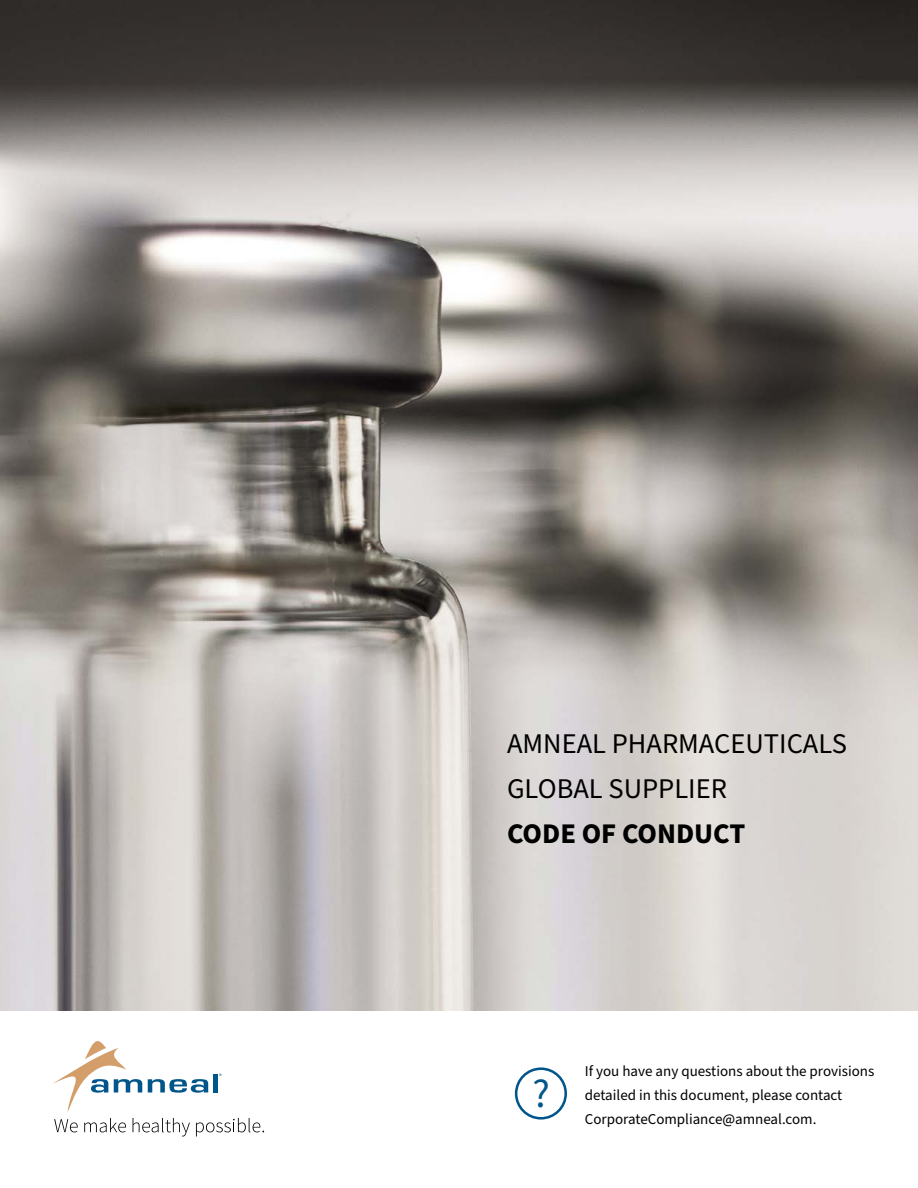
<style>
.page{position:relative;width:918px;height:1188px;background:#fff}
.page>*{position:absolute;margin:0;border:0;box-sizing:border-box;transform-origin:0 0}
.t1{font:40.8px "Source Sans Pro";color:#00558b}
.t2{font:28.5px/45px "Source Sans Pro";color:#000}
.t3{font:15px/24px "Source Sans Pro";color:#000}
.s1{font-weight:700}
</style>
<div class="page">
<img style="left:0;top:0;width:918px;height:1011px">
<svg style="left:54px;top:1119px;width:24px;height:13px"></svg>
<svg style="left:84px;top:1118px;width:42px;height:14px"></svg>
<svg style="left:133px;top:1118px;width:57px;height:19px"></svg>
<svg style="left:196px;top:1118px;width:68px;height:18px"></svg>
<svg style="left:53px;top:1041px;width:89px;height:71px"></svg>
<svg style="left:148px;top:1079px;width:60px;height:14px"></svg>
<hr style="left:214px;top:1074px;width:4px;height:19px;background:#00558b">
<div style="left:515px;top:1067px;width:52px;height:53px;border:3px solid #00558b;border-radius:50%"></div>
<p class="t2" style="left:507px;top:722px;width:341px">AMNEAL PHARMACEUTICALS<br>GLOBAL SUPPLIER<br><span class="s1">CODE OF CONDUCT</span></p>
<p class="t1" style="left:532px;top:1067px;width:19px">?</p>
<p class="t3" style="left:585px;top:1059px;width:291px">If you have any questions about the provisions detailed in this document, please contact<br>CorporateCompliance@amneal.com.</p>
</div>
